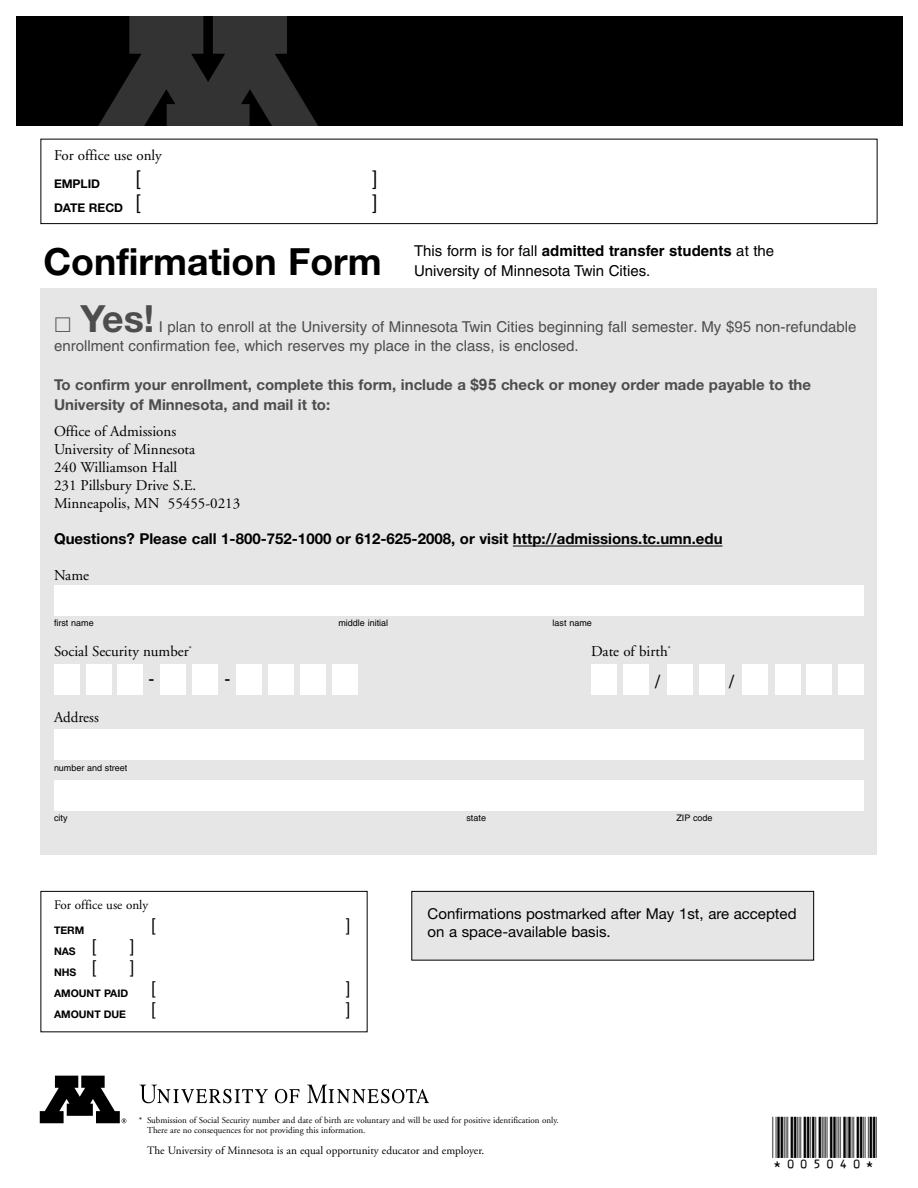
<style>
.page{position:relative;width:918px;height:1188px;background:#fff}
.page>*{position:absolute;margin:0;border:0;box-sizing:border-box;transform-origin:0 0}
.t1{font:700 37.5px "Helvetica Neue";color:#000}
.t2{font:700 37.5px "Helvetica Neue";color:#4d4d4d}
.t3{font:condensed 19.5px "Helvetica";color:#000}
.t4{font:18px "Helvetica";color:#000}
.t5{font:condensed 17.1px "Helvetica";color:#000}
.t6{font:15px/18px "Adobe Garamond";color:#000}
.t7{font:15px/19.5px "Helvetica";color:#4d4d4d}
.t8{font:700 15px/19.6px "Helvetica Neue";color:#4d4d4d}
.t9{font:700 15px "Helvetica Neue";color:#000}
.t10{font:15px/19.5px "Helvetica";color:#000}
.t11{font:15px/18px "Helvetica Neue";color:#000}
.t12{font:13.05px "Adobe Garamond";color:#000}
.t13{font:700 12px "Helvetica Neue";color:#000}
.t14{font:11.25px "Adobe Garamond";color:#000}
.t15{font:700 10.5px "Helvetica Neue";color:#000}
.t16{font:9px/10.5px "Adobe Garamond";color:#000}
.t17{font:9px "Helvetica";color:#000}
.s1{font-weight:700}
.s2{font-family:"Arial"}
.s3{font-family:"Arial";font-size:15.75px}
</style>
<div class="page">
<div style="left:40px;top:139px;width:838px;height:85px;border:1px solid #000"></div>
<div style="left:40px;top:891px;width:328px;height:141px;border:1px solid #000"></div>
<div style="left:40px;top:288px;width:838px;height:567px;background:#e6e6e6"></div>
<div style="left:16px;top:17px;width:887px;height:109px;background:#000"></div>
<svg style="left:98px;top:17px;width:220px;height:109px"></svg>
<svg style="left:40px;top:1076px;width:86px;height:47px"></svg>
<svg style="left:307px;top:1085px;width:122px;height:18px"></svg>
<svg style="left:275px;top:1089px;width:24px;height:14px"></svg>
<svg style="left:140px;top:1085px;width:128px;height:18px"></svg>
<div style="left:54px;top:586px;width:810px;height:30px;background:#fff"></div>
<div style="left:161px;top:664px;width:25px;height:31px;background:#fff"></div>
<div style="left:193px;top:664px;width:25px;height:31px;background:#fff"></div>
<div style="left:237px;top:664px;width:25px;height:31px;background:#fff"></div>
<div style="left:269px;top:664px;width:25px;height:31px;background:#fff"></div>
<div style="left:300px;top:664px;width:25px;height:31px;background:#fff"></div>
<div style="left:54px;top:664px;width:25px;height:31px;background:#fff"></div>
<div style="left:86px;top:664px;width:25px;height:31px;background:#fff"></div>
<div style="left:118px;top:664px;width:25px;height:31px;background:#fff"></div>
<div style="left:333px;top:664px;width:25px;height:31px;background:#fff"></div>
<div style="left:591px;top:664px;width:25px;height:31px;background:#fff"></div>
<div style="left:624px;top:664px;width:25px;height:31px;background:#fff"></div>
<div style="left:667px;top:664px;width:25px;height:31px;background:#fff"></div>
<div style="left:699px;top:664px;width:25px;height:31px;background:#fff"></div>
<div style="left:743px;top:664px;width:25px;height:31px;background:#fff"></div>
<div style="left:775px;top:664px;width:25px;height:31px;background:#fff"></div>
<div style="left:807px;top:664px;width:25px;height:31px;background:#fff"></div>
<div style="left:839px;top:664px;width:25px;height:31px;background:#fff"></div>
<div style="left:54px;top:730px;width:810px;height:30px;background:#fff"></div>
<div style="left:54px;top:780px;width:810px;height:31px;background:#fff"></div>
<hr style="left:513px;top:546px;width:209px;height:1px;background:#000">
<div style="left:412px;top:892px;width:401px;height:68px;background:#e6e6e6"></div>
<div style="left:411px;top:891px;width:403px;height:70px;border:1px solid #000"></div>
<p class="t6" style="left:54px;top:147px;width:109px">For office use only</p>
<p class="t13" style="left:54px;top:180px;width:48px">EMPLID</p>
<h2 class="t3" style="left:135px;top:170px;width:8px">[</h2>
<h2 class="t3" style="left:372px;top:170px;width:8px">]</h2>
<p class="t13" style="left:54px;top:204px;width:89px">DATE RECD <sup>[</sup></p>
<h2 class="t3" style="left:372px;top:194px;width:8px">]</h2>
<h1 class="t1" style="left:44px;top:249px;width:340px">Confirmation Form</h1>
<p class="t10" style="left:414px;top:243px;width:362px">This form is for fall <span class="s1">admitted transfer students</span> at the<br>University of Minnesota Twin Cities.</p>
<h1 class="t2" style="left:81px;top:305px;width:75px">Yes!</h1>
<p class="t7" style="left:54px;top:318px;width:804px;text-indent:105px">I plan to enroll at the University of Minnesota Twin Cities beginning fall semester. My $<span class="s2">95</span> non-refundable enrollment confirmation fee, which reserves my place in the class, is enclosed.</p>
<p class="t8" style="left:54px;top:377px;width:759px">To confirm your enrollment, complete this form, include a $<span class="s3">95</span> check or money order made payable to the<br>University of Minnesota, and mail it to:</p>
<p class="t6" style="left:54px;top:423px;width:188px">Office of Admissions<br>University of Minnesota<br>240 Williamson Hall<br>231 Pillsbury Drive S.E.<br>Minneapolis, MN 55455-0213</p>
<p class="t9" style="left:54px;top:533px;width:670px">Questions? Please call 1-800-752-1000 or 612-625-2008, or visit http://admissions.tc.umn.edu</p>
<p class="t6" style="left:54px;top:567px;width:37px">Name</p>
<p class="t17" style="left:54px;top:619px;width:41px">first name</p>
<p class="t17" style="left:338px;top:619px;width:51px">middle initial</p>
<p class="t17" style="left:553px;top:619px;width:41px">last name</p>
<p class="t6" style="left:54px;top:643px;width:139px">Social Security number<sup>*</sup></p>
<p class="t6" style="left:591px;top:643px;width:81px">Date of birth<sup>*</sup></p>
<p class="t6" style="left:54px;top:709px;width:46px">Address</p>
<p class="t17" style="left:54px;top:765px;width:75px">number and street</p>
<p class="t4" style="left:149px;top:672px;width:7px">-</p>
<p class="t4" style="left:224px;top:672px;width:7px">-</p>
<p class="t4" style="left:655px;top:675px;width:7px">/</p>
<p class="t4" style="left:729px;top:675px;width:7px">/</p>
<p class="t17" style="left:54px;top:814px;width:15px">city</p>
<p class="t17" style="left:466px;top:814px;width:21px">state</p>
<p class="t17" style="left:676px;top:814px;width:38px">ZIP code</p>
<p class="t12" style="left:54px;top:899px;width:96px">For office use only</p>
<p class="t15" style="left:54px;top:927px;width:32px">TERM</p>
<p class="t5" style="left:151px;top:918px;width:7px">[</p>
<p class="t5" style="left:345px;top:918px;width:7px">]</p>
<p class="t15" style="left:54px;top:948px;width:45px">NAS <sup>[</sup></p>
<p class="t5" style="left:129px;top:939px;width:7px">]</p>
<p class="t15" style="left:54px;top:969px;width:45px">NHS <sup>[</sup></p>
<p class="t5" style="left:129px;top:960px;width:7px">]</p>
<p class="t15" style="left:54px;top:990px;width:76px">AMOUNT PAID</p>
<p class="t5" style="left:151px;top:981px;width:7px">[</p>
<p class="t5" style="left:345px;top:981px;width:7px">]</p>
<p class="t15" style="left:54px;top:1011px;width:74px">AMOUNT DUE</p>
<p class="t5" style="left:151px;top:1002px;width:7px">[</p>
<p class="t5" style="left:345px;top:1002px;width:7px">]</p>
<p class="t11" style="left:428px;top:906px;width:370px">Confirmations postmarked after May 1st, are accepted on a space-available basis.</p>
<p class="t16" style="left:147px;top:1115px;width:413px;text-indent:-8px">* Submission of Social Security number and date of birth are voluntary and will be used for positive identification only.<br>There are no consequences for not providing this information.</p>
<p class="t14" style="left:147px;top:1146px;width:339px">The University of Minnesota is an equal opportunity educator and employer.</p>
</div>
